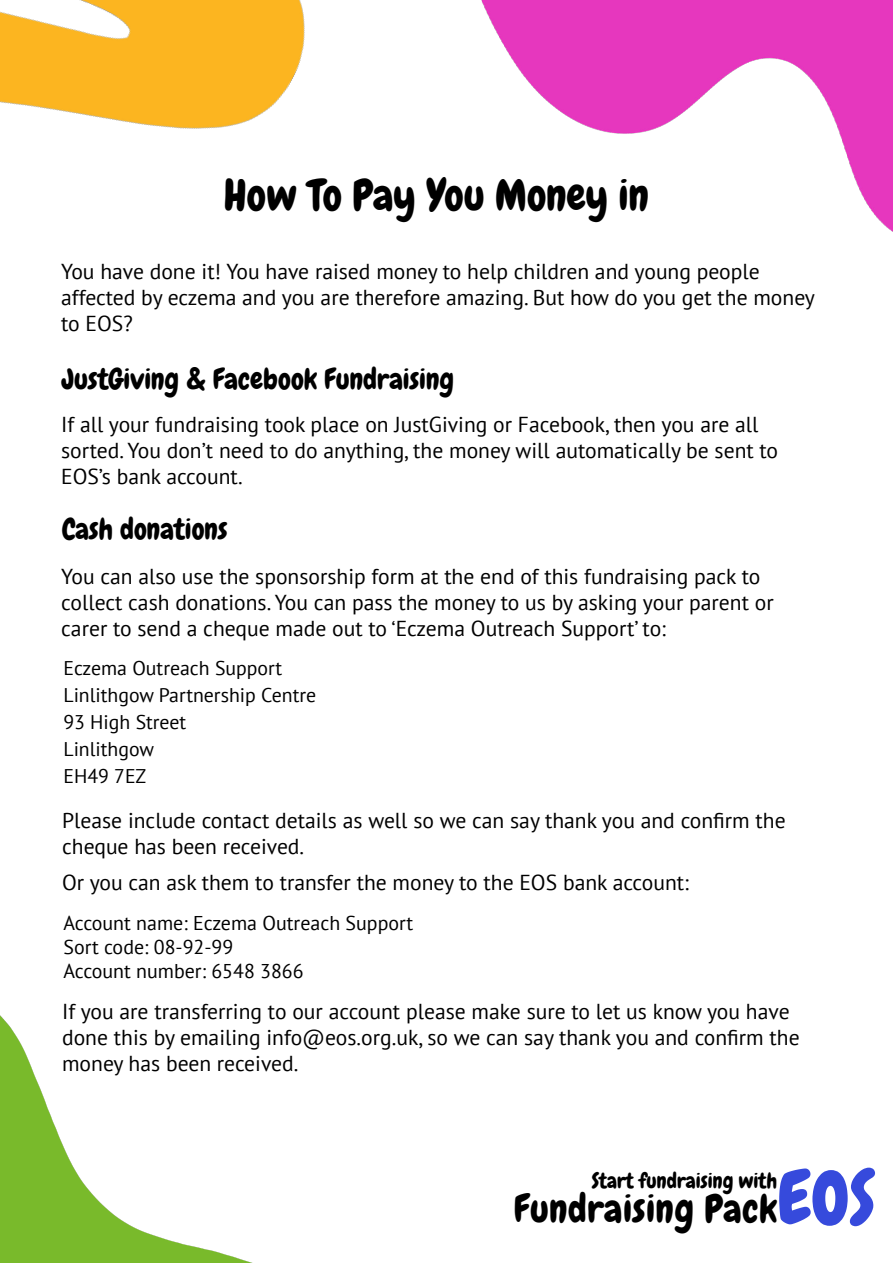
<style>
.page{position:relative;width:893px;height:1263px;background:#fff}
.page>*{position:absolute;margin:0;border:0;box-sizing:border-box;transform-origin:0 0}
.t1{font:73.2px "Chewy";color:#364adc}
.t2{font:43.2px "Chewy";color:#000}
.t3{font:38.7px "Chewy";letter-spacing:.015em;color:#000}
.t4{font:28.8px "Chewy";color:#000}
.t5{font:21.6px/26px "PT Sans";color:#000}
.t6{font:21.15px "Chewy";color:#000}
.t7{font:19.95px/23.9px "PT Sans";color:#000}
.t8{font:19.8px/27.2px "PT Sans";color:#000}
</style>
<div class="page">
<img style="left:481px;top:0;width:412px;height:232px">
<img style="left:0;top:0;width:305px;height:129px">
<img style="left:0;top:1015px;width:253px;height:248px">
<h2 class="t2" style="left:224px;top:167px;width:426px">How To Pay You Money in</h2>
<p class="t5" style="left:61px;top:258px;width:755px">You have done it! You have raised money to help children and young people affected by eczema and you are therefore amazing. But how do you get the money to EOS?</p>
<h3 class="t4" style="left:62px;top:360px;width:394px">JustGiving &amp; Facebook Fundraising</h3>
<p class="t5" style="left:61px;top:411px;width:719px">If all your fundraising took place on JustGiving or Facebook, then you are all sorted. You don’t need to do anything, the money will automatically be sent to<br>EOS’s bank account.</p>
<h3 class="t4" style="left:62px;top:511px;width:167px">Cash donations</h3>
<p class="t5" style="left:61px;top:563px;width:714px">You can also use the sponsorship form at the end of this fundraising pack to collect cash donations. You can pass the money to us by asking your parent or carer to send a cheque made out to ‘Eczema Outreach Support’ to:</p>
<p class="t8" style="left:63px;top:654px;width:254px">Eczema Outreach Support<br>Linlithgow Partnership Centre<br>93 High Street<br>Linlithgow<br>EH49 7EZ</p>
<p class="t5" style="left:62px;top:807px;width:725px">Please include contact details as well so we can say thank you and confirm the cheque has been received.</p>
<p class="t5" style="left:62px;top:868px;width:628px">Or you can ask them to transfer the money to the EOS bank account:</p>
<p class="t7" style="left:63px;top:911px;width:351px">Account name: Eczema Outreach Support<br>Sort code: 08-92-99<br>Account number: 6548 3866</p>
<p class="t5" style="left:62px;top:998px;width:739px">If you are transferring to our account please make sure to let us know you have done this by emailing info@eos.org.uk, so we can say thank you and confirm the money has been received.</p>
<p class="t6" style="left:592px;top:1167px;width:187px">Start fundraising with</p>
<h1 class="t1" style="left:777px;top:1152px;width:100px">EOS</h1>
<h3 class="t3" style="left:514px;top:1184px;width:265px">Fundraising Pack</h3>
</div>
